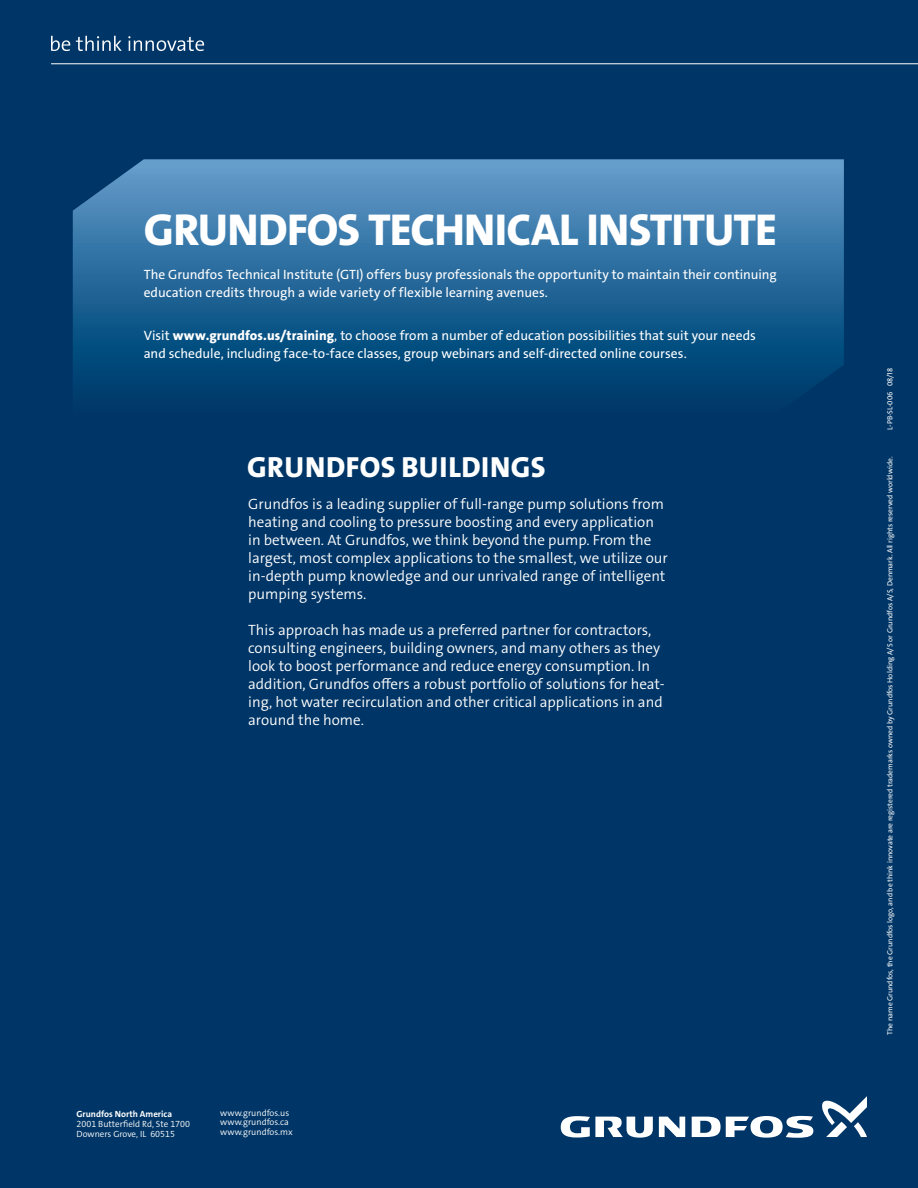
<style>
.page{position:relative;width:918px;height:1188px;background:#003667}
.page>*{position:absolute;margin:0;border:0;box-sizing:border-box;transform-origin:0 0}
.Headline_ComBlue_4SL{font:45px "Grundfos The Sans V2 OT 8 XB";letter-spacing:-.02em;color:#fff}
.t1{font:29.25px "Grundfos The Sans V2 OT 8 XB";letter-spacing:.015em;color:#fff}
.t2{font:15px/18px "Grundfos The Sans V2 OT 4 SL";color:#fff}
.Bullets_7B_Black{font:13.5px/18px "Grundfos The Sans V2 OT 5 R";color:#fff}
.Adresser{font:9px/9.9px "Grundfos The Sans V2 OT 4 SL";color:#fff}
.Adresser-2{font:9px "Grundfos The Sans V2 OT 7 B";color:#fff}
.t3{font:7.5px "Grundfos The Sans V2 OT 5 R";color:#fff}
.s1{font-family:"Grundfos The Sans V2 OT 8 XB"}
</style>
<div class="page">
<hr style="left:51px;top:63px;width:867px;height:1px;background:#fff">
<svg style="left:51px;top:36px;width:19px;height:15px"></svg>
<svg style="left:76px;top:36px;width:46px;height:15px"></svg>
<svg style="left:128px;top:36px;width:76px;height:15px"></svg>
<svg style="left:659px;top:1117px;width:26px;height:20px"></svg>
<svg style="left:561px;top:1116px;width:92px;height:22px"></svg>
<svg style="left:692px;top:1116px;width:121px;height:22px"></svg>
<svg style="left:822px;top:1096px;width:45px;height:41px"></svg>
<svg style="left:73px;top:159px;width:771px;height:227px"></svg>
<p class="Headline_ComBlue_4SL" style="left:144px;top:201px;width:634px">GRUNDFOS TECHNICAL INSTITUTE</p>
<p class="Bullets_7B_Black" style="left:144px;top:265px;width:635px">The Grundfos Technical Institute (GTI) offers busy professionals the opportunity to maintain their continuing education credits through a wide variety of flexible learning avenues.</p>
<p class="Bullets_7B_Black" style="left:144px;top:326px;width:614px">Visit <span class="s1">www.grundfos.us/training</span>, to choose from a number of education possibilities that suit your needs and schedule, including face-to-face classes, group webinars and self-directed online courses.</p>
<p class="t1" style="left:247px;top:448px;width:300px">GRUNDFOS BUILDINGS</p>
<p class="t2" style="left:248px;top:495px;width:421px">Grundfos is a leading supplier of full-range pump solutions from heating and cooling to pressure boosting and every application in between. At Grundfos, we think beyond the pump. From the largest, most complex applications to the smallest, we utilize our in-depth pump knowledge and our unrivaled range of intelligent pumping systems.</p>
<p class="t2" style="left:248px;top:621px;width:418px">This approach has made us a preferred partner for contractors, consulting engineers, building owners, and many others as they look to boost performance and reduce energy consumption. In addition, Grundfos offers a robust portfolio of solutions for heat&shy;ing, hot water recirculation and other critical applications in and around the home.</p>
<p class="Adresser-2" style="left:77px;top:1108px;width:97px">Grundfos North America</p>
<p class="Adresser" style="left:77px;top:1119px;width:115px">2001 Butterfield Rd, Ste 1700<br>Downers Grove, IL 60515</p>
<p class="Adresser" style="left:220px;top:1108px;width:70px">www.grundfos.us</p>
<p class="Adresser" style="left:220px;top:1117px;width:70px">www.grundfos.ca</p>
<p class="Adresser" style="left:220px;top:1127px;width:74px">www.grundfos.mx</p>
<p class="t3" style="left:885px;top:430px;width:64px;rotate:-90deg">L-PB-SL-006 08/18</p>
<p class="t3" style="left:885px;top:1035px;width:580px;rotate:-90deg">The name Grundfos, the Grundfos logo, and be think innovate are registered trademarks owned by Grundfos Holding A/S or Grundfos A/S, Denmark. All rights reserved worldwide.</p>
</div>
